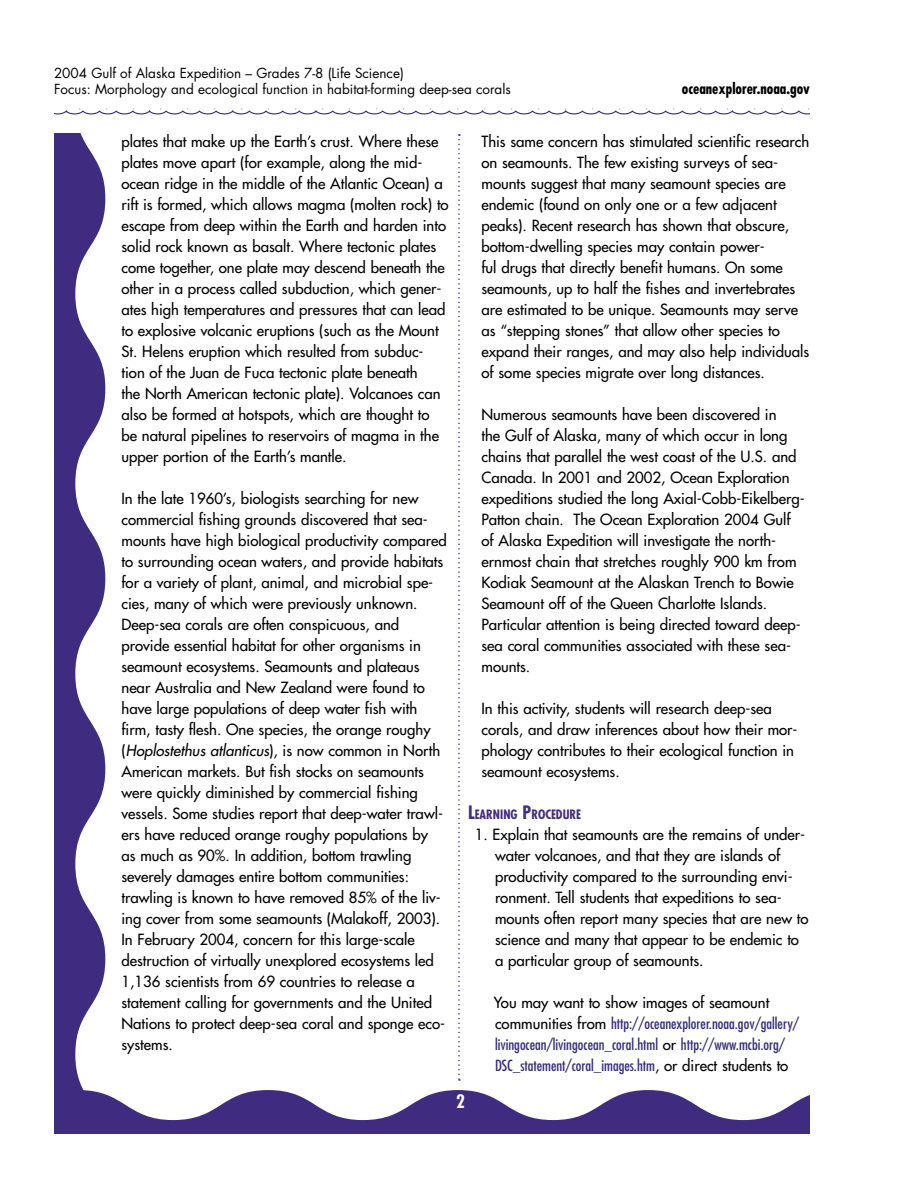
<style>
.page{position:relative;width:918px;height:1188px;background:#fff}
.page>*{position:absolute;margin:0;border:0;box-sizing:border-box;transform-origin:0 0}
.t1{font:700 condensed 18px "Futura";color:#fff}
.body_text_lists{font:15px/21px "Futura";color:#000}
.LP__txt{font:15px/21px "Futura";color:#000}
.LP__txt-2{font:condensed 15px/21px "Futura";color:#362e7e}
.t2{font:700 condensed 15px "Futura";color:#000}
.t3{font:13.5px "Futura";color:#000}
.Sub_head{font:700 condensed 12.6px "Futura";color:#3f2d81}
.s1{font-style:italic}
.s2{font-size:18px}
.s3{font-stretch:normal;color:#000}
</style>
<div class="page">
<svg style="left:54px;top:134px;width:51px;height:956px;fill:#3f2c81"></svg>
<svg style="left:54px;top:1090px;width:756px;height:44px"></svg>
<svg style="left:54px;top:108px;width:756px;height:7px"></svg>
<svg style="left:458px;top:134px;width:2px;height:947px"></svg>
<p class="t3" style="left:54px;top:64px;width:351px">2004 Gulf of Alaska Expedition – Grades 7-8 (Life Science)</p>
<p class="t3" style="left:54px;top:80px;width:458px">Focus: Morphology and ecological function in habitat-forming deep-sea corals</p>
<p class="t2" style="left:682px;top:79px;width:130px">oceanexplorer.noaa.gov</p>
<p class="body_text_lists" style="left:122px;top:131px;width:329px">plates that make up the Earth’s crust. Where these plates move apart (for example, along the mid&shy;ocean ridge in the middle of the Atlantic Ocean) a rift is formed, which allows magma (molten rock) to escape from deep within the Earth and harden into solid rock known as basalt. Where tectonic plates come together, one plate may descend beneath the other in a process called subduction, which gener&shy;ates high temperatures and pressures that can lead to explosive volcanic eruptions (such as the Mount St. Helens eruption which resulted from subduc&shy;tion of the Juan de Fuca tectonic plate beneath<br>the North American tectonic plate). Volcanoes can also be formed at hotspots, which are thought to be natural pipelines to reservoirs of magma in the upper portion of the Earth’s mantle.</p>
<p class="body_text_lists" style="left:122px;top:488px;width:327px">In the late 1960’s, biologists searching for new commercial fishing grounds discovered that sea&shy;mounts have high biological productivity compared to surrounding ocean waters, and provide habitats for a variety of plant, animal, and microbial spe&shy;cies, many of which were previously unknown.<br>Deep-sea corals are often conspicuous, and provide essential habitat for other organisms in seamount ecosystems. Seamounts and plateaus near Australia and New Zealand were found to have large populations of deep water fish with firm, tasty flesh. One species, the orange roughy (<span class="s1">Hoplostethus atlanticus</span>), is now common in North American markets. But fish stocks on seamounts were quickly diminished by commercial fishing vessels. Some studies report that deep-water trawl&shy;ers have reduced orange roughy populations by<br>as much as 90%. In addition, bottom trawling severely damages entire bottom communities: trawling is known to have removed 85% of the liv&shy;ing cover from some seamounts (Malakoff, 2003).<br>In February 2004, concern for this large-scale destruction of virtually unexplored ecosystems led 1,136 scientists from 69 countries to release a statement calling for governments and the United Nations to protect deep-sea coral and sponge eco&shy;systems.</p>
<p class="body_text_lists" style="left:482px;top:131px;width:329px">This same concern has stimulated scientific research on seamounts. The few existing surveys of sea&shy;mounts suggest that many seamount species are endemic (found on only one or a few adjacent peaks). Recent research has shown that obscure, bottom-dwelling species may contain power-<br>ful drugs that directly benefit humans. On some seamounts, up to half the fishes and invertebrates are estimated to be unique. Seamounts may serve as “stepping stones” that allow other species to expand their ranges, and may also help individuals of some species migrate over long distances.</p>
<p class="body_text_lists" style="left:482px;top:404px;width:325px">Numerous seamounts have been discovered in<br>the Gulf of Alaska, many of which occur in long chains that parallel the west coast of the U.S. and Canada. In 2001 and 2002, Ocean Exploration expeditions studied the long Axial-Cobb-Eikelberg-Patton chain. The Ocean Exploration 2004 Gulf of Alaska Expedition will investigate the north&shy;ernmost chain that stretches roughly 900 km from Kodiak Seamount at the Alaskan Trench to Bowie Seamount off of the Queen Charlotte Islands.<br>Particular attention is being directed toward deep&shy;sea coral communities associated with these sea&shy;mounts.</p>
<p class="body_text_lists" style="left:482px;top:698px;width:318px">In this activity, students will research deep-sea corals, and draw inferences about how their mor&shy;phology contributes to their ecological function in seamount ecosystems.</p>
<p class="Sub_head" style="left:468px;top:806px;width:115px"><span class="s2">L</span>EARNING <span class="s2">P</span>ROCEDURE</p>
<p class="LP__txt" style="left:495px;top:824px;width:315px;text-indent:-20px">1. Explain that seamounts are the remains of under&shy;water volcanoes, and that they are islands of productivity compared to the surrounding envi&shy;ronment. Tell students that expeditions to sea&shy;mounts often report many species that are new to science and many that appear to be endemic to a particular group of seamounts.</p>
<p class="LP__txt-2" style="left:494px;top:992px;width:307px"><span class="s3">You may want to show images of seamount communities from</span> http://oceanexplorer.noaa.gov/gallery/ livingocean/livingocean_coral.html <span class="s3">or</span> http://www.mcbi.org/ DSC_statement/coral_images.htm<span class="s3">, or direct students to</span></p>
<p class="t1" style="left:456px;top:1090px;width:10px">2</p>
</div>
